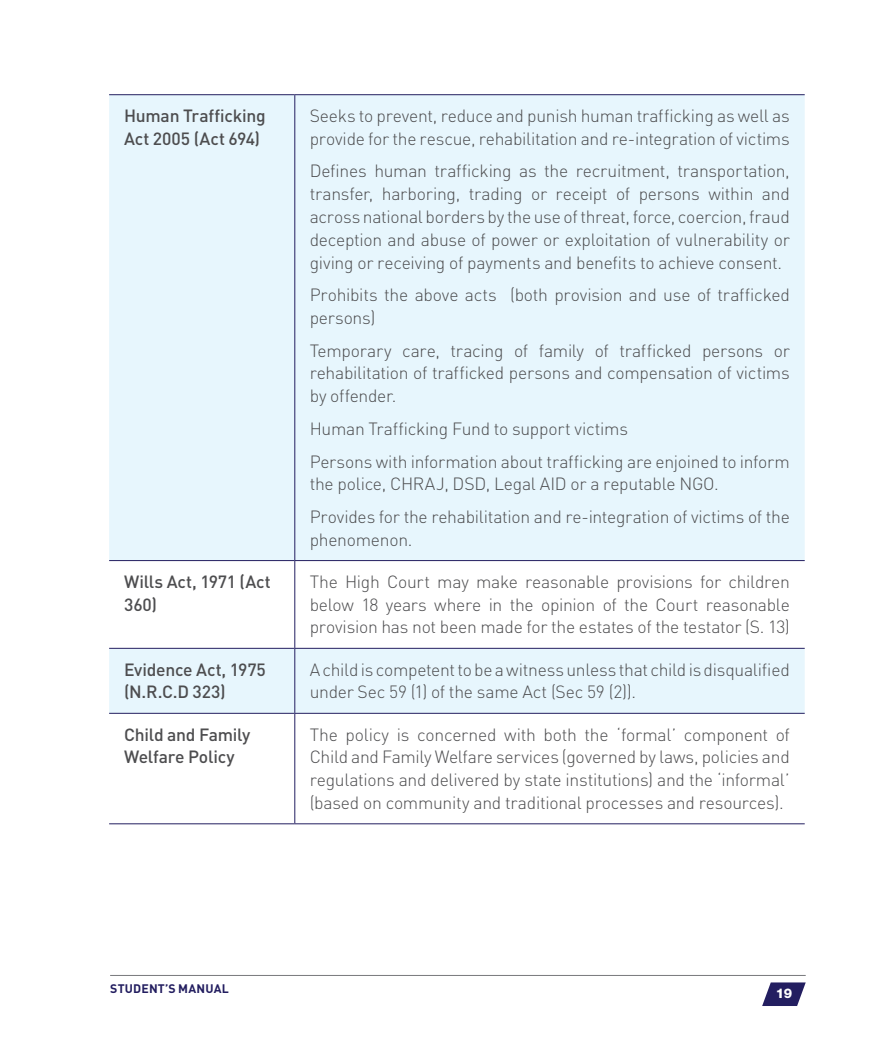
<style>
.page{position:relative;width:893px;height:1042px;background:#fff}
.page>*{position:absolute;margin:0;border:0;box-sizing:border-box;transform-origin:0 0}
.t1{font:300 17.5px/22.8px "DINOT";letter-spacing:-.015em;color:#4d4d4f}
.t2{font:500 17.5px/22.8px "DINOT";letter-spacing:-.01em;color:#4d4d4f}
.t3{font:800 13.3px "Helvetica Neue LT Std";color:#fff}
.t4{font:700 12.25px "DINOT";letter-spacing:.015em;color:#231e60}
</style>
<div class="page">
<svg style="left:109px;top:95px;width:696px;height:618px;background:#eaf6fd"></svg>
<hr style="left:109px;top:94px;width:186px;height:1px;background:#231e60">
<hr style="left:295px;top:94px;width:510px;height:1px;background:#231e60">
<hr style="left:294px;top:95px;width:1px;height:465px;background:#231e60">
<hr style="left:109px;top:560px;width:186px;height:1px;background:#231e60">
<hr style="left:295px;top:560px;width:510px;height:1px;background:#231e60">
<hr style="left:294px;top:561px;width:1px;height:87px;background:#231e60">
<hr style="left:109px;top:648px;width:186px;height:1px;background:#231e60">
<hr style="left:295px;top:648px;width:510px;height:1px;background:#231e60">
<hr style="left:294px;top:649px;width:1px;height:64px;background:#231e60">
<hr style="left:109px;top:713px;width:186px;height:1px;background:#231e60">
<hr style="left:295px;top:713px;width:510px;height:1px;background:#231e60">
<hr style="left:294px;top:714px;width:1px;height:109px;background:#231e60">
<hr style="left:109px;top:823px;width:186px;height:1px;background:#231e60">
<hr style="left:295px;top:823px;width:510px;height:1px;background:#231e60">
<svg style="left:762px;top:982px;width:44px;height:24px"></svg>
<hr style="left:110px;top:975px;width:696px;height:1px;background:#77787b">
<p class="t2" style="left:124px;top:104px;width:143px">Human Trafficking<br>Act 2005 (Act 694)</p>
<p class="t1" style="left:310px;top:104px;width:482px">Seeks to prevent, reduce and punish human trafficking as well as provide for the rescue, rehabilitation and re-integration of victims</p>
<p class="t1" style="left:310px;top:160px;width:482px;text-align:justify">Defines human trafficking as the recruitment, transportation, transfer, harboring, trading or receipt of persons within and across national borders by the use of threat, force, coercion, fraud deception and abuse of power or exploitation of vulnerability or giving or receiving of payments and benefits to achieve consent.</p>
<p class="t1" style="left:310px;top:283px;width:482px">Prohibits the above acts (both provision and use of trafficked persons)</p>
<p class="t1" style="left:310px;top:339px;width:482px;text-align:justify">Temporary care, tracing of family of trafficked persons or rehabilitation of trafficked persons and compensation of victims by offender.</p>
<p class="t1" style="left:310px;top:412px;width:482px;line-height:32.7px">Human Trafficking Fund to support victims<br>Persons with information about trafficking are enjoined to inform</p>
<p class="t1" style="left:310px;top:467px;width:482px;line-height:32.7px">the police, CHRAJ, DSD, Legal AID or a reputable NGO.<br>Provides for the rehabilitation and re-integration of victims of the</p>
<p class="t1" style="left:310px;top:528px;width:104px">phenomenon.</p>
<p class="t2" style="left:124px;top:570px;width:148px">Wills Act, 1971 (Act<br>360)</p>
<p class="t1" style="left:310px;top:570px;width:482px;text-align:justify">The High Court may make reasonable provisions for children below 18 years where in the opinion of the Court reasonable provision has not been made for the estates of the testator (S. 13)</p>
<p class="t2" style="left:124px;top:657px;width:143px">Evidence Act, 1975 (N.R.C.D 323)</p>
<p class="t1" style="left:310px;top:658px;width:482px">A child is competent to be a witness unless that child is disqualified under Sec 59 (1) of the same Act (Sec 59 (2)).</p>
<p class="t2" style="left:124px;top:722px;width:128px">Child and Family<br>Welfare Policy</p>
<p class="t1" style="left:310px;top:723px;width:482px;text-align:justify">The policy is concerned with both the ‘formal’ component of Child and Family Welfare services (governed by laws, policies and regulations and delivered by state institutions) and the ‘informal’ (based on community and traditional processes and resources).</p>
<p class="t4" style="left:110px;top:981px;width:120px">STUDENT’S MANUAL</p>
<p class="t3" style="left:776px;top:986px;width:18px">19</p>
</div>
